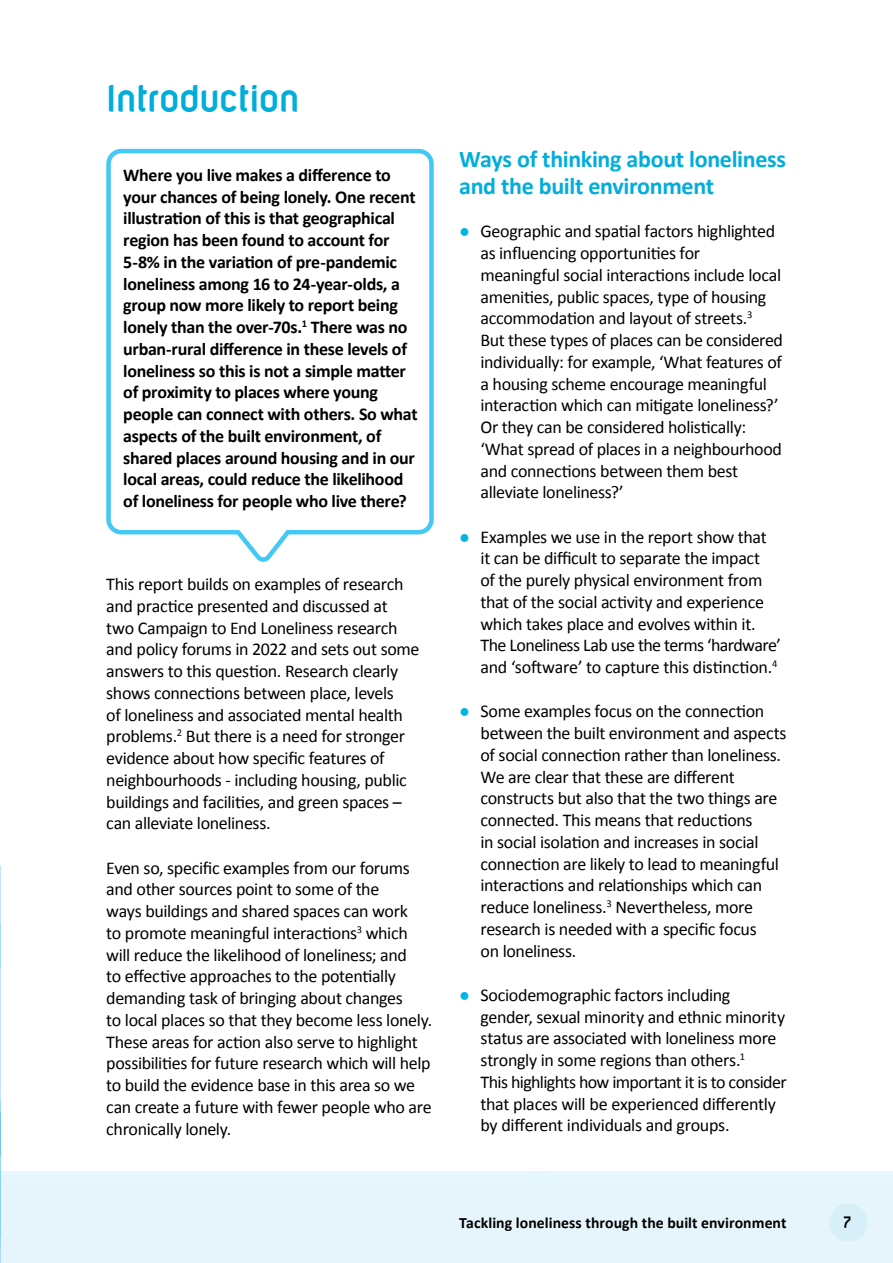
<style>
.page{position:relative;width:893px;height:1263px;background:#fff}
.page>*{position:absolute;margin:0;border:0;box-sizing:border-box;transform-origin:0 0}
.t1{font:700 42px "Layar Bahtera Doomsday Condensed";letter-spacing:.005em;color:#00addb}
.t2{font:700 24px/27px "Calibri";letter-spacing:-.015em;color:#00addb}
.t3{font:18px/21.8px "Calibri";letter-spacing:-.02em;color:#000}
.t4{font:700 18px/21.8px "Calibri";letter-spacing:-.015em;color:#000}
.t5{font:700 18px "Layar Bahtera Doomsday Condensed";color:#000}
.t6{font:700 15.75px "Calibri";letter-spacing:.005em;color:#000}
.s1{color:#00b6e0}
</style>
<div class="page">
<div style="left:106px;top:149px;width:328px;height:385px;border:4px solid #44c8f5;border-radius:13px"></div>
<svg style="left:229px;top:530px;width:68px;height:32px"></svg>
<div style="left:132px;top:517px;width:263px;height:13px;background:#fff"></div>
<svg style="left:0;top:1148px;width:1px;height:23px"></svg>
<hr style="left:0;top:874px;width:1px;height:106px;background:#087bb4">
<div style="left:0;top:1171px;width:893px;height:92px;background:#e6f5fb"></div>
<hr style="left:0;top:1171px;width:893px;height:1px;background:#57caf5">
<svg style="left:468px;top:1171px;width:166px;height:1px"></svg>
<div style="left:829px;top:1203px;width:38px;height:39px;background:#d7eff8;border-radius:50%"></div>
<h1 class="t1" style="left:106px;top:78px;width:194px">Introduction</h1>
<p class="t4" style="left:123px;top:164px;width:296px">Where you live makes a difference to your chances of being lonely. One recent illustration of this is that geographical region has been found to account for 5-8% in the variation of pre-pandemic loneliness among 16 to 24-year-olds, a group now more likely to report being lonely than the over-70s.<sup>1</sup> There was no urban-rural difference in these levels of loneliness so this is not a simple matter of proximity to places where young people can connect with others. So what aspects of the built environment, of shared places around housing and in our local areas, could reduce the likelihood of loneliness for people who live there?</p>
<p class="t3" style="left:106px;top:573px;width:315px">This report builds on examples of research and practice presented and discussed at two Campaign to End Loneliness research and policy forums in 2022 and sets out some answers to this question. Research clearly shows connections between place, levels<br>of loneliness and associated mental health problems.<sup>2</sup> But there is a need for stronger evidence about how specific features of neighbourhoods - including housing, public buildings and facilities, and green spaces – can alleviate loneliness.</p>
<p class="t3" style="left:106px;top:857px;width:327px">Even so, specific examples from our forums and other sources point to some of the<br>ways buildings and shared spaces can work<br>to promote meaningful interactions<sup>3</sup> which will reduce the likelihood of loneliness; and<br>to effective approaches to the potentially demanding task of bringing about changes<br>to local places so that they become less lonely.<br>These areas for action also serve to highlight possibilities for future research which will help to build the evidence base in this area so we can create a future with fewer people who are chronically lonely.</p>
<h2 class="t2" style="left:459px;top:145px;width:328px">Ways of thinking about loneliness and the built environment</h2>
<p class="t3" style="left:480px;top:221px;width:304px;text-indent:-21px"><span class="s1">●</span> Geographic and spatial factors highlighted as influencing opportunities for meaningful social interactions include local amenities, public spaces, type of housing accommodation and layout of streets.<sup>3<br></sup>But these types of places can be considered individually: for example, ‘What features of a housing scheme encourage meaningful interaction which can mitigate loneliness?’ Or they can be considered holistically: ‘What spread of places in a neighbourhood and connections between them best alleviate loneliness?’</p>
<p class="t3" style="left:480px;top:526px;width:302px;text-indent:-21px"><span class="s1">●</span> Examples we use in the report show that it can be difficult to separate the impact<br>of the purely physical environment from that of the social activity and experience which takes place and evolves within it.<br>The Loneliness Lab use the terms ‘hardware’ and ‘software’ to capture this distinction.<sup>4</sup></p>
<p class="t3" style="left:480px;top:701px;width:308px;text-indent:-21px"><span class="s1">●</span> Some examples focus on the connection between the built environment and aspects of social connection rather than loneliness.<br>We are clear that these are different constructs but also that the two things are connected. This means that reductions<br>in social isolation and increases in social connection are likely to lead to meaningful interactions and relationships which can reduce loneliness.<sup>3</sup> Nevertheless, more research is needed with a specific focus<br>on loneliness.</p>
<p class="t3" style="left:480px;top:984px;width:308px;text-indent:-21px"><span class="s1">●</span> Sociodemographic factors including gender, sexual minority and ethnic minority status are associated with loneliness more strongly in some regions than others.<sup>1<br></sup>This highlights how important it is to consider that places will be experienced differently by different individuals and groups.</p>
<p class="t6" style="left:459px;top:1213px;width:329px">Tackling loneliness through the built environment</p>
<p class="t5" style="left:844px;top:1213px;width:9px">7</p>
</div>
